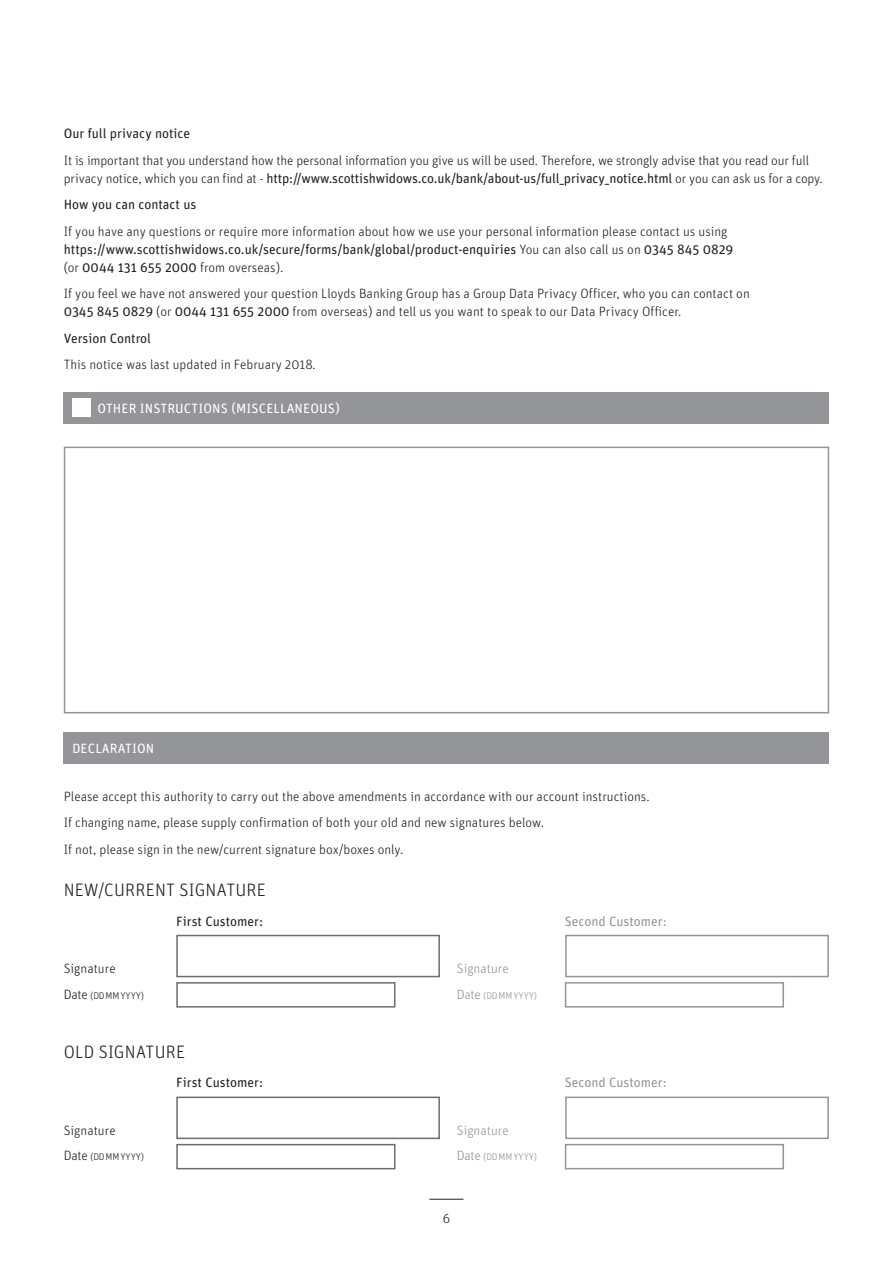
<style>
.page{position:relative;width:893px;height:1263px;background:#fff}
.page>*{position:absolute;margin:0;border:0;box-sizing:border-box;transform-origin:0 0}
.Subheading_L2{font:300 18px "Unit Rounded Pro";letter-spacing:.01em;color:#231f20}
.Body_text{font:300 13.5px/18px "Unit Rounded Pro";color:#231f20}
.Body_text-2{font:13.5px "Unit Rounded Pro";color:#231f20}
.Boxed_Heading{font:13.5px "Unit Rounded Pro";letter-spacing:.01em;color:#fff}
.Body_copy_indented{font:13.5px "Unit Rounded Pro";color:#939598}
.Body_copy_indented-2{font:13.5px "Unit Rounded Pro";color:#231f20}
.Body_copy_indented-3{font:300 13.5px "Unit Rounded Pro";color:#231f20}
.Body_copy_indented-4{font:300 13.5px "Unit Rounded Pro";color:#939598}
.Body_copy_indented-5{font:300 9.75px "Unit Rounded Pro";letter-spacing:-.01em;color:#231f20}
.Body_copy_indented-6{font:300 9.75px "Unit Rounded Pro";letter-spacing:-.01em;color:#939598}
.s1{font-weight:400}
.s2{font-size:13.5px}
</style>
<div class="page">
<hr style="left:429px;top:1199px;width:34px;height:1px;background:#231f20">
<div style="left:64px;top:392px;width:765px;height:31px;background:#939598"></div>
<div style="left:72px;top:399px;width:19px;height:18px;background:#fff"></div>
<div style="left:64px;top:447px;width:765px;height:266px;border:2px solid #939598"></div>
<div style="left:64px;top:732px;width:765px;height:31px;background:#939598"></div>
<div style="left:176px;top:935px;width:264px;height:42px;border:2px solid #6c6d70"></div>
<div style="left:565px;top:935px;width:264px;height:42px;border:2px solid #939598"></div>
<div style="left:176px;top:982px;width:219px;height:25px;border:2px solid #6c6d70"></div>
<div style="left:565px;top:982px;width:219px;height:25px;border:2px solid #939598"></div>
<div style="left:176px;top:1096px;width:264px;height:43px;border:2px solid #6c6d70"></div>
<div style="left:565px;top:1096px;width:264px;height:43px;border:2px solid #939598"></div>
<div style="left:176px;top:1144px;width:219px;height:25px;border:2px solid #6c6d70"></div>
<div style="left:565px;top:1144px;width:219px;height:25px;border:2px solid #939598"></div>
<p class="Body_text-2" style="left:64px;top:124px;width:128px">Our full privacy notice</p>
<p class="Body_text" style="left:64px;top:151px;width:761px">It is important that you understand how the personal information you give us will be used. Therefore, we strongly advise that you read our full privacy notice, which you can find at - <span class="s1">http://www.scottishwidows.co.uk/bank/about-us/full_privacy_notice.html</span> or you can ask us for a copy.</p>
<p class="Body_text-2" style="left:64px;top:195px;width:134px">How you can contact us</p>
<p class="Body_text" style="left:64px;top:222px;width:671px">If you have any questions or require more information about how we use your personal information please contact us using <span class="s1">https://www.scottishwidows.co.uk/secure/forms/bank/global/product-enquiries</span> You can also call us on <span class="s1">0345 845 0829 </span>(or <span class="s1">0044 131 655 2000</span> from overseas).</p>
<p class="Body_text" style="left:64px;top:284px;width:687px">If you feel we have not answered your question Lloyds Banking Group has a Group Data Privacy Officer, who you can contact on<br><span class="s1">0345 845 0829</span> (or <span class="s1">0044 131 655 2000</span> from overseas) and tell us you want to speak to our Data Privacy Officer.</p>
<p class="Body_text-2" style="left:64px;top:329px;width:89px">Version Control</p>
<p class="Body_text" style="left:64px;top:355px;width:254px">This notice was last updated in February 2018.</p>
<p class="Boxed_Heading" style="left:97px;top:399px;width:244px">OTHER INSTRUCTIONS (MISCELLANEOUS)</p>
<p class="Boxed_Heading" style="left:72px;top:739px;width:84px">DECLARATION</p>
<p class="Body_text" style="left:64px;top:787px;width:587px">Please accept this authority to carry out the above amendments in accordance with our account instructions.</p>
<p class="Body_text" style="left:64px;top:813px;width:482px">If changing name, please supply confirmation of both your old and new signatures below.</p>
<p class="Body_text" style="left:64px;top:840px;width:341px">If not, please sign in the new/current signature box/boxes only.</p>
<p class="Subheading_L2" style="left:64px;top:878px;width:204px">NEW/CURRENT SIGNATURE</p>
<p class="Body_copy_indented-2" style="left:176px;top:912px;width:88px">First Customer:</p>
<p class="Body_copy_indented" style="left:565px;top:912px;width:103px">Second Customer:</p>
<p class="Body_copy_indented-3" style="left:64px;top:960px;width:53px">Signature</p>
<p class="Body_copy_indented-4" style="left:457px;top:960px;width:53px">Signature</p>
<p class="Body_copy_indented-5" style="left:64px;top:989px;width:82px"><span class="s2">Date</span> (DD MM YYYY)</p>
<p class="Body_copy_indented-6" style="left:457px;top:989px;width:82px"><span class="s2">Date</span> (DD MM YYYY)</p>
<p class="Subheading_L2" style="left:64px;top:1040px;width:123px">OLD SIGNATURE</p>
<p class="Body_copy_indented-2" style="left:176px;top:1073px;width:88px">First Customer:</p>
<p class="Body_copy_indented" style="left:565px;top:1073px;width:103px">Second Customer:</p>
<p class="Body_copy_indented-3" style="left:64px;top:1122px;width:53px">Signature</p>
<p class="Body_copy_indented-4" style="left:457px;top:1122px;width:53px">Signature</p>
<p class="Body_copy_indented-5" style="left:64px;top:1151px;width:82px"><span class="s2">Date</span> (DD MM YYYY)</p>
<p class="Body_copy_indented-6" style="left:457px;top:1151px;width:82px"><span class="s2">Date</span> (DD MM YYYY)</p>
<p class="Body_text" style="left:443px;top:1209px;width:9px">6</p>
</div>
